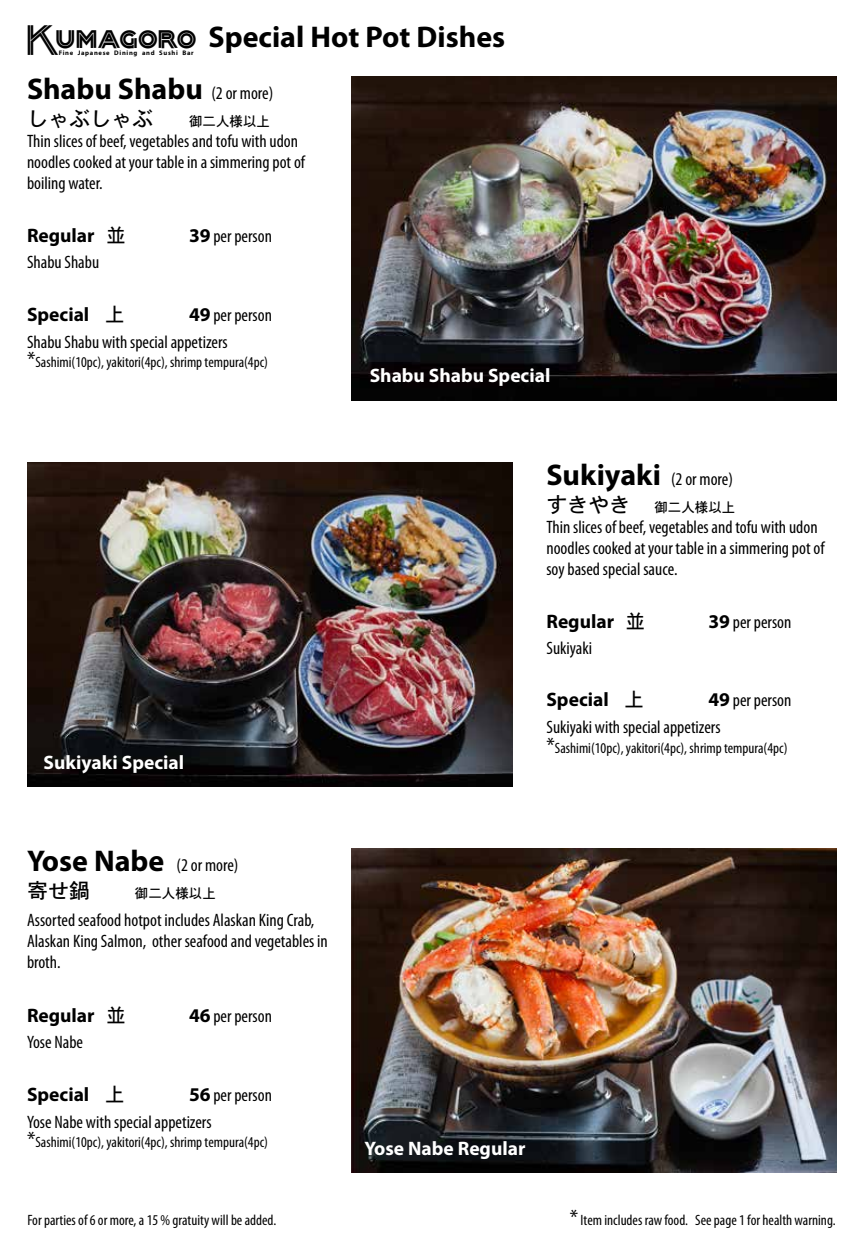
<style>
.page{position:relative;width:864px;height:1256px;background:#fff}
.page>*{position:absolute;margin:0;border:0;box-sizing:border-box;transform-origin:0 0}
.t1{font:700 30px/52.1px "Myriad Pro";color:#000}
.t2{font:21px "Osaka";color:#000}
.t3{font:700 19.5px "Myriad Pro";color:#000}
.t4{font:700 19.5px "Myriad Pro";color:#fff}
.t5{font:condensed 18px/21px "Myriad Pro";color:#000}
.t6{font:condensed 15px "Myriad Pro";color:#000}
.t7{font:13.5px "Osaka";color:#000}
.t8{font:700 6.6px "Myriad Pro";letter-spacing:.1em;color:#000}
.s1{font-family:"Packard Clipper NF";font-weight:400;font-size:31.65px}
.s2{font-weight:400;font-stretch:condensed;font-size:18px}
.s3{font-family:"Osaka";font-weight:400}
.s4{font-weight:700;font-stretch:normal;font-size:19.5px}
.s5{font-size:22.5px}
.s6{font-weight:700;font-stretch:normal;font-size:30px}
</style>
<div class="page">
<img style="left:27px;top:462px;width:486px;height:324px">
<img style="left:351px;top:849px;width:486px;height:324px">
<img style="left:352px;top:77px;width:485px;height:323px">
<h1 class="t1" style="left:27px;top:10px;width:480px"><span class="s1">Kumagoro</span> Special Hot Pot Dishes<br>Shabu Shabu <span class="s2">(2 or more)</span></h1>
<p class="t2" style="left:27px;top:105px;width:127px">しゃぶしゃぶ</p>
<p class="t7" style="left:189px;top:113px;width:83px">御二人様以上</p>
<p class="t5" style="left:27px;top:131px;width:280px">Thin slices of beef, vegetables and tofu with udon noodles cooked at your table in a simmering pot of boiling water.</p>
<p class="t3" style="left:27px;top:223px;width:101px">Regular <span class="s3">並</span></p>
<p class="t5" style="left:189px;top:225px;width:85px"><span class="s4">39</span> per person</p>
<p class="t5" style="left:27px;top:251px;width:74px">Shabu Shabu</p>
<p class="t3" style="left:27px;top:301px;width:99px">Special <span class="s3">上</span></p>
<p class="t8" style="left:59px;top:48px;width:137px">Fine Japanese Dining and Sushi Bar</p>
<p class="t5" style="left:27px;top:301px;width:247px;line-height:27px;text-indent:162px"><span class="s4">49</span> per person<br>Shabu Shabu with special appetizers</p>
<p class="t6" style="left:27px;top:353px;width:243px"><span class="s5">*</span>Sashimi(10pc), yakitori(4pc), shrimp tempura(4pc)</p>
<p class="t4" style="left:370px;top:362px;width:182px">Shabu Shabu Special</p>
<p class="t4" style="left:43px;top:750px;width:142px">Sukiyaki Special</p>
<p class="t5" style="left:27px;top:854px;width:213px"><span class="s6">Yose Nabe</span> (2 or more)</p>
<p class="t2" style="left:27px;top:877px;width:64px">寄せ鍋</p>
<p class="t7" style="left:135px;top:885px;width:82px">御二人様以上</p>
<p class="t5" style="left:27px;top:909px;width:302px">Assorted seafood hotpot includes Alaskan King Crab,<br>Alaskan King Salmon, other seafood and vegetables in broth.</p>
<p class="t3" style="left:27px;top:1002px;width:101px">Regular <span class="s3">並</span></p>
<p class="t5" style="left:189px;top:1005px;width:85px"><span class="s4">46</span> per person</p>
<p class="t5" style="left:27px;top:1031px;width:58px">Yose Nabe</p>
<p class="t3" style="left:27px;top:1081px;width:99px">Special <span class="s3">上</span></p>
<p class="t5" style="left:27px;top:1081px;width:247px;line-height:27px;text-indent:162px"><span class="s4">56</span> per person<br>Yose Nabe with special appetizers</p>
<p class="t6" style="left:27px;top:1133px;width:243px"><span class="s5">*</span>Sashimi(10pc), yakitori(4pc), shrimp tempura(4pc)</p>
<p class="t5" style="left:546px;top:468px;width:188px"><span class="s6">Sukiyaki</span> (2 or more)</p>
<p class="t2" style="left:546px;top:491px;width:85px">すきやき</p>
<p class="t7" style="left:654px;top:498px;width:82px">御二人様以上</p>
<p class="t5" style="left:546px;top:516px;width:280px">Thin slices of beef, vegetables and tofu with udon noodles cooked at your table in a simmering pot of soy based special sauce.</p>
<p class="t3" style="left:546px;top:608px;width:101px">Regular <span class="s3">並</span></p>
<p class="t5" style="left:708px;top:611px;width:85px"><span class="s4">39</span> per person</p>
<p class="t5" style="left:546px;top:637px;width:47px">Sukiyaki</p>
<p class="t3" style="left:546px;top:687px;width:99px">Special <span class="s3">上</span></p>
<p class="t5" style="left:546px;top:686px;width:247px;line-height:27px;text-indent:162px"><span class="s4">49</span> per person<br>Sukiyaki with special appetizers</p>
<p class="t6" style="left:546px;top:739px;width:243px"><span class="s5">*</span>Sashimi(10pc), yakitori(4pc), shrimp tempura(4pc)</p>
<p class="t4" style="left:365px;top:1136px;width:162px">Yose Nabe Regular</p>
<p class="t6" style="left:27px;top:1210px;width:250px">For parties of 6 or more, a 15 % gratuity will be added.</p>
<p class="t6" style="left:570px;top:1210px;width:267px"><span class="s5">*</span> Item includes raw food. See page 1 for health warning.</p>
</div>
